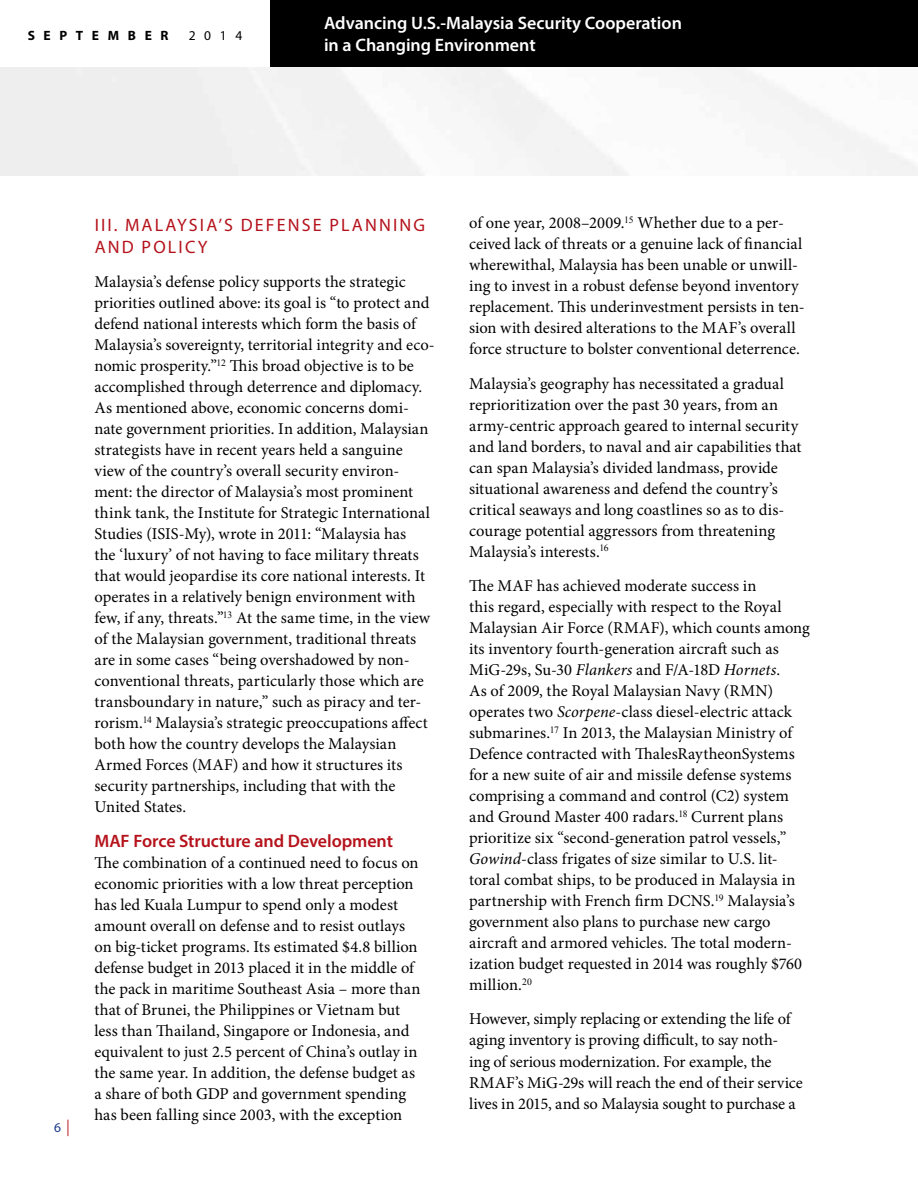
<style>
.page{position:relative;width:918px;height:1188px;background:#fff}
.page>*{position:absolute;margin:0;border:0;box-sizing:border-box;transform-origin:0 0}
.t1{font:600 18px/21.6px "Myriad Pro";color:#fff}
.t2{font:18px/21.6px "Myriad Pro";letter-spacing:.12em;color:#b5121b}
.t3{font:600 18px "Myriad Pro";letter-spacing:-.005em;color:#b5121b}
.t4{font:16.5px/21px "Minion Pro";color:#000}
.t5{font:700 13.5px "Myriad Pro";letter-spacing:.64em;color:#000}
.t6{font:13.5px "Myriad Pro";color:#000}
.t7{font:13.5px "Myriad Pro";color:#19398a}
.s1{font-size:16.5px;color:#b5121b}
.s2{font-style:italic}
</style>
<div class="page">
<div style="left:270px;top:0;width:648px;height:68px;background:#000"></div>
<p class="t5" style="left:28px;top:27px;width:142px">SEPTEMBER</p>
<p class="t6" style="left:189px;top:28px;width:55px">2014</p>
<p class="t1" style="left:324px;top:12px;width:359px">Advancing U.S.-Malaysia Security Cooperation in a Changing Environment</p>
<p class="t7" style="left:54px;top:1119px;width:17px">6 <span class="s1">|</span></p>
<p class="t2" style="left:95px;top:214px;width:332px">III. MALAYSIA’S DEFENSE PLANNING<br>AND POLICY</p>
<p class="t4" style="left:94px;top:271px;width:342px">Malaysia’s defense policy supports the strategic priorities outlined above: its goal is “to protect and defend national interests which form the basis of Malaysia’s sovereignty, territorial integrity and eco&shy;nomic prosperity.”<sup>12</sup> This broad objective is to be accomplished through deterrence and diplomacy.<br>As mentioned above, economic concerns domi&shy;nate government priorities. In addition, Malaysian strategists have in recent years held a sanguine view of the country’s overall security environ&shy;ment: the director of Malaysia’s most prominent think tank, the Institute for Strategic International Studies (ISIS-My), wrote in 2011: “Malaysia has<br>the ‘luxury’ of not having to face military threats that would jeopardise its core national interests. It operates in a relatively benign environment with few, if any, threats.”<sup>13</sup> At the same time, in the view of the Malaysian government, traditional threats are in some cases “being overshadowed by non&shy;conventional threats, particularly those which are transboundary in nature,” such as piracy and ter&shy;rorism.<sup>14</sup> Malaysia’s strategic preoccupations affect both how the country develops the Malaysian Armed Forces (MAF) and how it structures its security partnerships, including that with the United States.</p>
<p class="t3" style="left:94px;top:829px;width:300px">MAF Force Structure and Development</p>
<p class="t4" style="left:94px;top:852px;width:327px">The combination of a continued need to focus on economic priorities with a low threat perception has led Kuala Lumpur to spend only a modest amount overall on defense and to resist outlays on big-ticket programs. Its estimated $4.8 billion defense budget in 2013 placed it in the middle of the pack in maritime Southeast Asia – more than that of Brunei, the Philippines or Vietnam but less than Thailand, Singapore or Indonesia, and equivalent to just 2.5 percent of China’s outlay in the same year. In addition, the defense budget as a share of both GDP and government spending has been falling since 2003, with the exception</p>
<p class="t4" style="left:469px;top:212px;width:337px">of one year, 2008–2009.<sup>15</sup> Whether due to a per&shy;ceived lack of threats or a genuine lack of financial wherewithal, Malaysia has been unable or unwill&shy;ing to invest in a robust defense beyond inventory replacement. This underinvestment persists in ten&shy;sion with desired alterations to the MAF’s overall force structure to bolster conventional deterrence.</p>
<p class="t4" style="left:469px;top:373px;width:334px">Malaysia’s geography has necessitated a gradual reprioritization over the past 30 years, from an army-centric approach geared to internal security and land borders, to naval and air capabilities that can span Malaysia’s divided landmass, provide situational awareness and defend the country’s critical seaways and long coastlines so as to dis&shy;courage potential aggressors from threatening Malaysia’s interests.<sup>16</sup></p>
<p class="t4" style="left:469px;top:575px;width:342px">The MAF has achieved moderate success in<br>this regard, especially with respect to the Royal Malaysian Air Force (RMAF), which counts among its inventory fourth-generation aircraft such as MiG-29s, Su-30 <span class="s2">Flankers</span> and F/A-18D <span class="s2">Hornets</span>.<br>As of 2009, the Royal Malaysian Navy (RMN) operates two <span class="s2">Scorpene</span>-class diesel-electric attack submarines.<sup>17</sup> In 2013, the Malaysian Ministry of Defence contracted with ThalesRaytheonSystems for a new suite of air and missile defense systems comprising a command and control (C2) system and Ground Master 400 radars.<sup>18</sup> Current plans prioritize six “second-generation patrol vessels,” <span class="s2">Gowind</span>-class frigates of size similar to U.S. lit&shy;toral combat ships, to be produced in Malaysia in partnership with French firm DCNS.<sup>19</sup> Malaysia’s government also plans to purchase new cargo aircraft and armored vehicles. The total modern&shy;ization budget requested in 2014 was roughly $760 million.<sup>20</sup></p>
<p class="t4" style="left:469px;top:1009px;width:335px">However, simply replacing or extending the life of aging inventory is proving difficult, to say noth&shy;ing of serious modernization. For example, the RMAF’s MiG-29s will reach the end of their service lives in 2015, and so Malaysia sought to purchase a</p>
</div>
